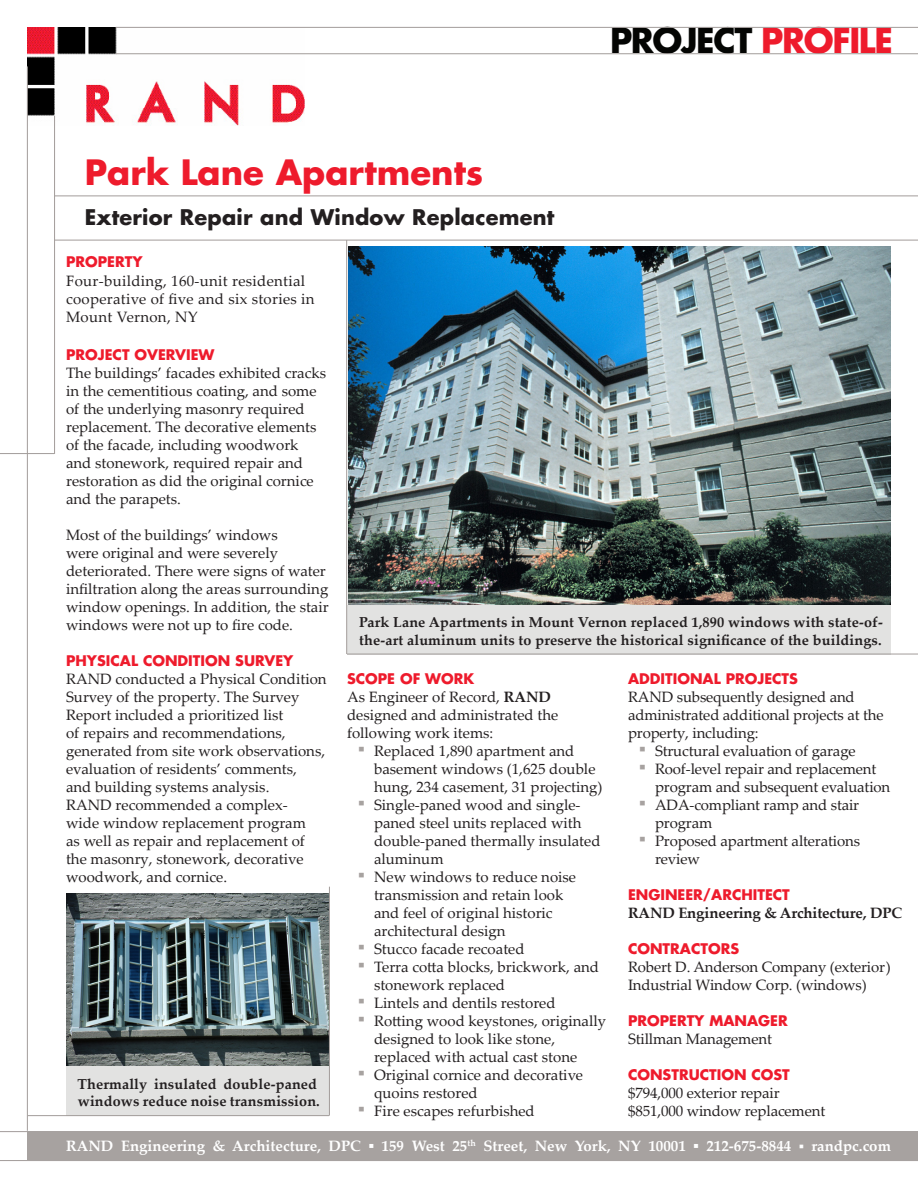
<style>
.page{position:relative;width:918px;height:1188px;background:#fff}
.page>*{position:absolute;margin:0;border:0;box-sizing:border-box;transform-origin:0 0}
.Headline{font:700 34.05px "Futura Std";color:#ee1b2c}
.t1{font:700 33.75px "Futura Std";letter-spacing:-.04em;color:#040503}
.Headline_Subhead{font:700 21px "Futura Std";letter-spacing:.01em;color:#231f20}
.Red_Subhead{font:15px/18px "Palatino Linotype";color:#231f20}
.t2{font:700 15px "Palatino Linotype";color:#fff}
.Text_1{font:15px/18px "Palatino Linotype";letter-spacing:.02em;color:#231f20}
.Text_1-2{font:700 15px "Palatino Linotype";letter-spacing:-.01em;color:#231f20}
.Text_1-3{font:15px "Palatino Linotype";letter-spacing:-.01em;color:#231f20}
.Black_caption{font:700 14.4px/17.5px "Palatino Linotype";letter-spacing:.01em;color:#231f20}
.Red_Subhead-2{font:700 14.25px "Futura Std";color:#ee1b2c}
.Text_1-4{font:700 14.25px "Futura Std";color:#ee1b2c}
.s1{color:#ee1b2c}
.s2{font-weight:700}
.s3{font-size:21px;color:#a7a2a0}
.s4{font-size:13.5px}
</style>
<div class="page">
<img style="left:27px;top:27px;width:277px;height:98px">
<img style="left:66px;top:894px;width:262px;height:172px">
<img style="left:348px;top:246px;width:543px;height:358px">
<div style="left:347px;top:605px;width:544px;height:49px;background:#e2e2e1"></div>
<div style="left:66px;top:1067px;width:263px;height:49px;background:#e2e2e1"></div>
<hr style="left:0;top:1131px;width:918px;height:1px;background:#a29c9a">
<hr style="left:0;top:1160px;width:918px;height:1px;background:#a29c9a">
<hr style="left:55px;top:196px;width:863px;height:1px;background:#a29c9a">
<hr style="left:27px;top:66px;width:1px;height:1065px;background:#a29c9a">
<hr style="left:54px;top:116px;width:1px;height:338px;background:#a29c9a">
<div style="left:27px;top:1131px;width:891px;height:30px;background:#a7a2a0"></div>
<hr style="left:0;top:453px;width:54px;height:1px;background:#a29c9a">
<hr style="left:116px;top:27px;width:802px;height:1px;background:#a29c9a">
<hr style="left:116px;top:53px;width:802px;height:1px;background:#a29c9a">
<hr style="left:347px;top:654px;width:571px;height:1px;background:#a29c9a">
<hr style="left:55px;top:240px;width:863px;height:1px;background:#a29c9a">
<hr style="left:28px;top:1115px;width:301px;height:1px;background:#a29c9a">
<hr style="left:346px;top:240px;width:1px;height:414px;background:#a29c9a">
<hr style="left:329px;top:887px;width:1px;height:229px;background:#a29c9a">
<p class="Headline" style="left:85px;top:150px;width:400px">Park Lane Apartments</p>
<p class="Headline_Subhead" style="left:85px;top:203px;width:471px">Exterior Repair and Window Replacement</p>
<p class="Red_Subhead-2" style="left:66px;top:252px;width:78px">PROPERTY</p>
<p class="Text_1" style="left:66px;top:271px;width:250px">Four-building, 160-unit residential cooperative of five and six stories in<br>Mount Vernon, NY</p>
<p class="Text_1-4" style="left:66px;top:345px;width:150px">PROJECT OVERVIEW</p>
<p class="t1" style="left:610px;top:18px;width:284px">PROJECT <span class="s1">PROFILE</span></p>
<p class="Red_Subhead" style="left:66px;top:363px;width:262px">The buildings’ facades exhibited cracks in the cementitious coating, and some of the underlying masonry required replacement. The decorative elements of the facade, including woodwork and stonework, required repair and restoration as did the original cornice and the parapets.</p>
<p class="Red_Subhead" style="left:66px;top:525px;width:264px">Most of the buildings’ windows<br>were original and were severely deteriorated. There were signs of water infiltration along the areas surrounding window openings. In addition, the stair windows were not up to fire code.</p>
<p class="Text_1-4" style="left:66px;top:651px;width:229px">PHYSICAL CONDITION SURVEY</p>
<p class="Red_Subhead" style="left:66px;top:669px;width:262px">RAND conducted a Physical Condition Survey of the property. The Survey Report included a prioritized list<br>of repairs and recommendations, generated from site work observations, evaluation of residents’ comments,<br>and building systems analysis.<br>RAND recommended a complex-<br>wide window replacement program<br>as well as repair and replacement of the masonry, stonework, decorative woodwork, and cornice.</p>
<p class="Black_caption" style="left:77px;top:1075px;width:244px">Thermally insulated double-paned windows reduce noise transmission.</p>
<p class="Black_caption" style="left:359px;top:613px;width:525px">Park Lane Apartments in Mount Vernon replaced 1,890 windows with state-of&shy;the-art aluminum units to preserve the historical significance of the buildings.</p>
<p class="Red_Subhead-2" style="left:347px;top:669px;width:129px">SCOPE OF WORK</p>
<p class="Red_Subhead" style="left:347px;top:687px;width:213px">As Engineer of Record, <span class="s2">RAND </span>designed and administrated the following work items:</p>
<p class="Red_Subhead" style="left:374px;top:741px;width:230px;text-indent:-16px"><span class="s3">▪</span> Replaced 1,890 apartment and basement windows (1,625 double hung, 234 casement, 31 projecting)</p>
<p class="Red_Subhead" style="left:374px;top:795px;width:228px;text-indent:-16px"><span class="s3">▪</span> Single-paned wood and single&shy;paned steel units replaced with double-paned thermally insulated aluminum</p>
<p class="Red_Subhead" style="left:374px;top:867px;width:204px;text-indent:-16px"><span class="s3">▪</span> New windows to reduce noise transmission and retain look and feel of original historic architectural design</p>
<p class="Red_Subhead" style="left:358px;top:939px;width:168px"><span class="s3">▪</span> Stucco facade recoated</p>
<p class="Red_Subhead" style="left:374px;top:957px;width:226px;text-indent:-16px"><span class="s3">▪</span> Terra cotta blocks, brickwork, and stonework replaced</p>
<p class="Red_Subhead" style="left:358px;top:993px;width:199px"><span class="s3">▪</span> Lintels and dentils restored</p>
<p class="Red_Subhead" style="left:374px;top:1011px;width:234px;text-indent:-16px"><span class="s3">▪</span> Rotting wood keystones, originally designed to look like stone, replaced with actual cast stone</p>
<p class="Red_Subhead" style="left:374px;top:1065px;width:211px;text-indent:-16px"><span class="s3">▪</span> Original cornice and decorative quoins restored</p>
<p class="Red_Subhead" style="left:358px;top:1101px;width:178px"><span class="s3">▪</span> Fire escapes refurbished</p>
<p class="Red_Subhead-2" style="left:628px;top:669px;width:171px">ADDITIONAL PROJECTS</p>
<p class="Red_Subhead" style="left:628px;top:687px;width:257px">RAND subsequently designed and administrated additional projects at the property, including:</p>
<p class="Red_Subhead" style="left:639px;top:741px;width:218px"><span class="s3">▪</span> Structural evaluation of garage</p>
<p class="Red_Subhead" style="left:655px;top:759px;width:237px;text-indent:-16px"><span class="s3">▪</span> Roof-level repair and replacement program and subsequent evaluation</p>
<p class="Red_Subhead" style="left:655px;top:795px;width:206px;text-indent:-16px"><span class="s3">▪</span> ADA-compliant ramp and stair program</p>
<p class="Red_Subhead" style="left:655px;top:831px;width:207px;text-indent:-16px"><span class="s3">▪</span> Proposed apartment alterations review</p>
<p class="Red_Subhead-2" style="left:628px;top:885px;width:163px">ENGINEER/ARCHITECT</p>
<p class="Text_1-2" style="left:628px;top:902px;width:276px">RAND Engineering &amp; Architecture, DPC</p>
<p class="Red_Subhead" style="left:628px;top:957px;width:264px">Robert D. Anderson Company (exterior)</p>
<p class="Text_1-3" style="left:628px;top:974px;width:240px">Industrial Window Corp. (windows)</p>
<p class="Red_Subhead-2" style="left:628px;top:939px;width:113px">CONTRACTORS</p>
<p class="Red_Subhead-2" style="left:628px;top:1011px;width:161px">PROPERTY MANAGER</p>
<p class="Red_Subhead" style="left:628px;top:1029px;width:145px">Stillman Management</p>
<p class="Red_Subhead-2" style="left:628px;top:1065px;width:163px">CONSTRUCTION COST</p>
<p class="Red_Subhead" style="left:628px;top:1083px;width:153px">$794,000 exterior repair</p>
<p class="Red_Subhead" style="left:628px;top:1101px;width:199px">$851,000 window replacement</p>
<p class="t2" style="left:66px;top:1136px;width:826px">RAND Engineering &amp; Architecture, DPC ▪ 159 West 25<sup>th</sup> Street, New York, NY 10001 ▪ 212-675-8844 <span class="s4">▪</span> randpc.com</p>
</div>
